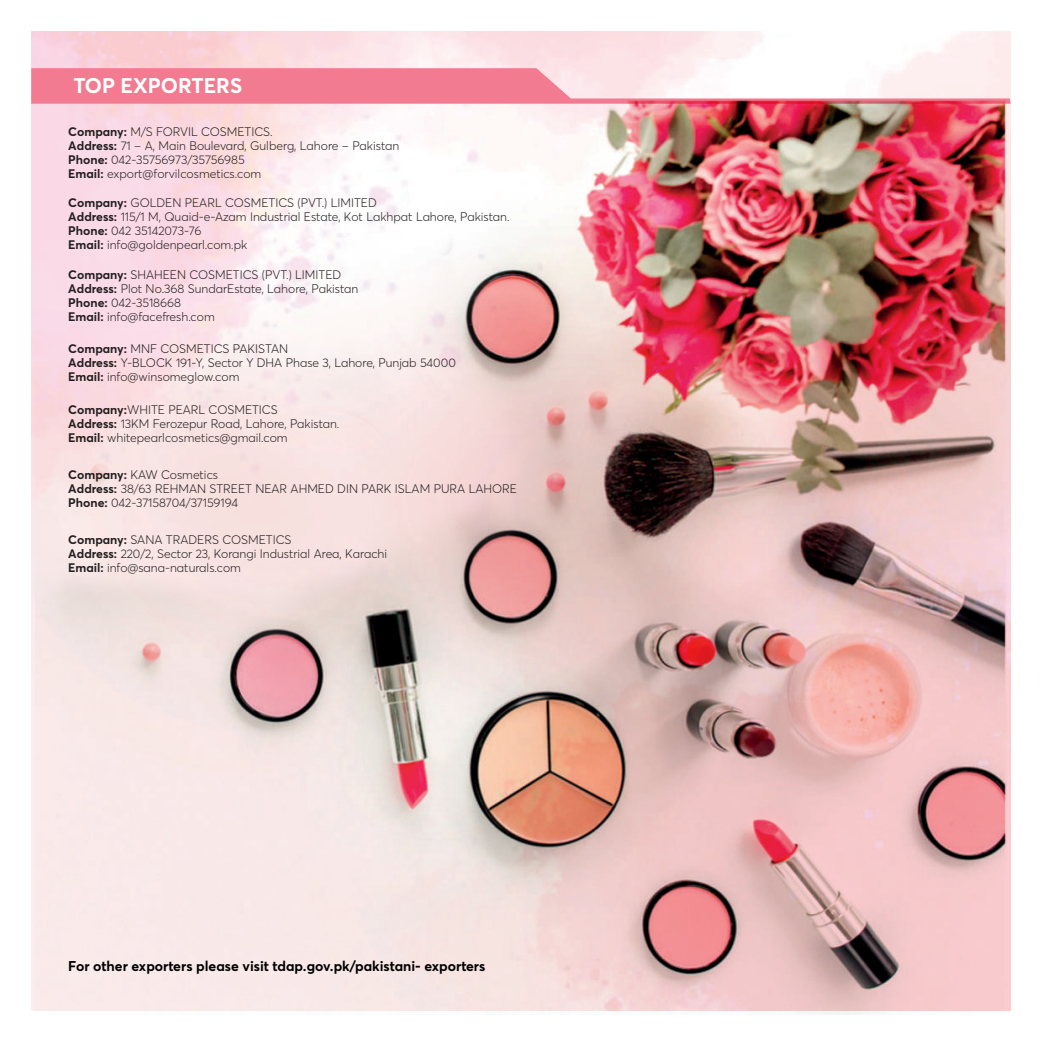
<style>
.page{position:relative;width:1042px;height:1042px;background:#fff}
.page>*{position:absolute;margin:0;border:0;box-sizing:border-box;transform-origin:0 0}
.t1{font:700 21px "Averta";color:#fff}
.t2{font:700 14px "Averta";color:#000001}
.t3{font:300 12.25px/14px "Averta";color:#231f20}
.s1{font-weight:700}
</style>
<div class="page">
<svg style="left:31px;top:68px;width:979px;height:36px"></svg>
<img style="left:36px;top:100px;width:971px;height:914px">
<h1 class="t1" style="left:73px;top:71px;width:170px">TOP EXPORTERS</h1>
<p class="t3" style="left:68px;top:124px;width:332px"><span class="s1">Company:</span> M/S FORVIL COSMETICS.<br><span class="s1">Address:</span> 71 – A, Main Boulevard, Gulberg, Lahore – Pakistan <span class="s1">Phone:</span> 042-35756973/35756985<br><span class="s1">Email:</span> export@forvilcosmetics.com</p>
<p class="t3" style="left:68px;top:195px;width:443px"><span class="s1">Company:</span> GOLDEN PEARL COSMETICS (PVT.) LIMITED<br><span class="s1">Address:</span> 115/1 M, Quaid-e-Azam Industrial Estate, Kot Lakhpat Lahore, Pakistan.<br><span class="s1">Phone:</span> 042 35142073-76<br><span class="s1">Email:</span> info@goldenpearl.com.pk</p>
<p class="t3" style="left:68px;top:267px;width:291px"><span class="s1">Company:</span> SHAHEEN COSMETICS (PVT.) LIMITED <span class="s1">Address:</span> Plot No.368 SundarEstate, Lahore, Pakistan <span class="s1">Phone:</span> 042-3518668<br><span class="s1">Email:</span> info@facefresh.com</p>
<p class="t3" style="left:68px;top:341px;width:389px"><span class="s1">Company:</span> MNF COSMETICS PAKISTAN<br><span class="s1">Address:</span> Y-BLOCK 191-Y, Sector Y DHA Phase 3, Lahore, Punjab 54000<br><span class="s1">Email:</span> info@winsomeglow.com</p>
<p class="t3" style="left:68px;top:402px;width:273px"><span class="s1">Company:</span>WHITE PEARL COSMETICS<br><span class="s1">Address:</span> 13KM Ferozepur Road, Lahore, Pakistan.<br><span class="s1">Email:</span> whitepearlcosmetics@gmail.com</p>
<p class="t3" style="left:68px;top:467px;width:450px"><span class="s1">Company:</span> KAW Cosmetics<br><span class="s1">Address:</span> 38/63 REHMAN STREET NEAR AHMED DIN PARK ISLAM PURA LAHORE<br><span class="s1">Phone:</span> 042-37158704/37159194</p>
<p class="t3" style="left:68px;top:532px;width:320px"><span class="s1">Company:</span> SANA TRADERS COSMETICS<br><span class="s1">Address:</span> 220/2, Sector 23, Korangi Industrial Area, Karachi<br><span class="s1">Email:</span> info@sana-naturals.com</p>
<p class="t2" style="left:68px;top:956px;width:418px">For other exporters please visit tdap.gov.pk/pakistani- exporters</p>
</div>
